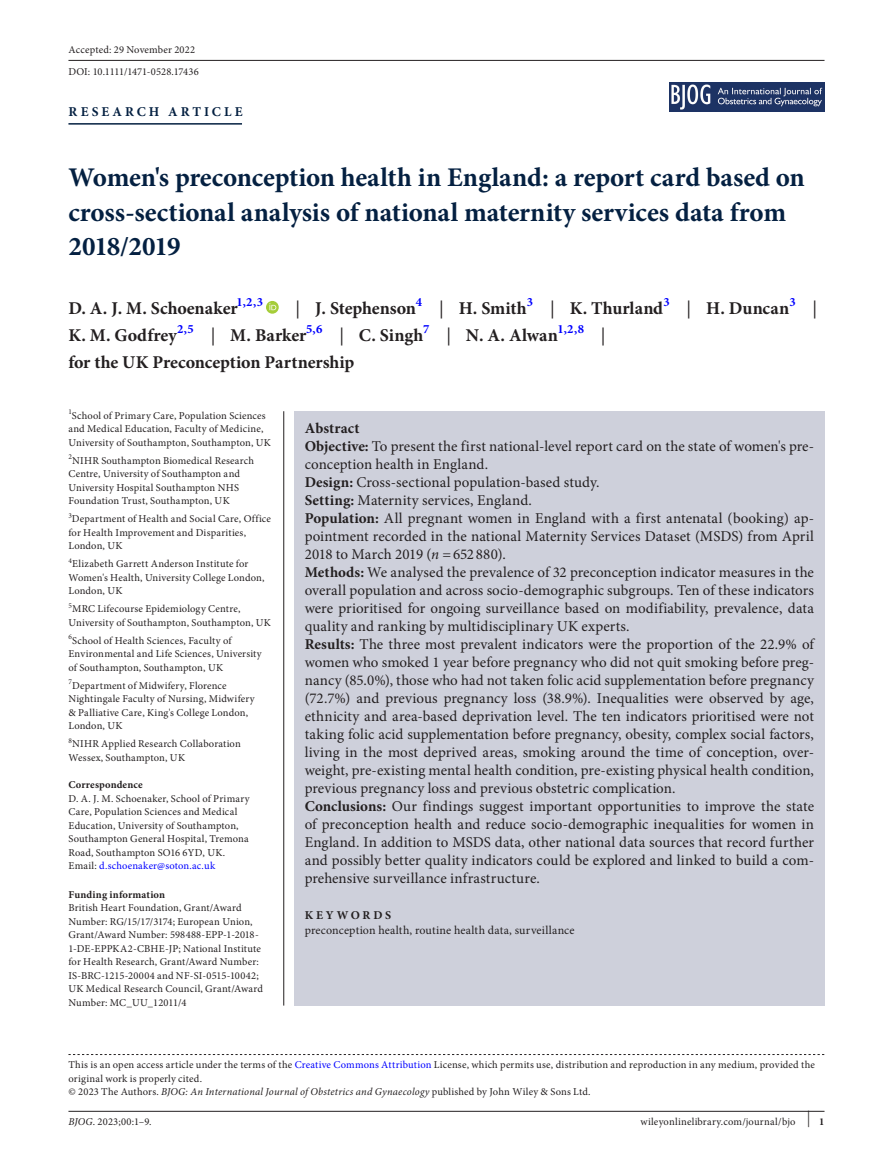
<style>
.page{position:relative;width:893px;height:1174px;background:#fff}
.page>*{position:absolute;margin:0;border:0;box-sizing:border-box;transform-origin:0 0}
.t1{font:700 27px/34.5px "Minion Pro";letter-spacing:-.005em;color:#042041}
.t2{font:700 18px "Minion Pro";color:#231f20}
.t3{font:18px "Minion Pro";color:#231f20}
.t4{font:15px/18px "Minion Pro";color:#231f20}
.t5{font:700 13.5px "Minion Pro";letter-spacing:.23em;color:#042041}
.t6{font:700 12.6px "Minion Pro";color:#00f}
.t7{font:12px "Minion Pro";letter-spacing:.015em;color:#231f20}
.t8{font:700 12px "Minion Pro";letter-spacing:.225em;color:#231f20}
.t9{font:10.5px/13.5px "Minion Pro";letter-spacing:.015em;color:#231f20}
.t10{font:700 10.5px "Minion Pro";letter-spacing:.01em;color:#231f20}
.t11{font:7.35px "Minion Pro";color:#231f20}
.s1{font-weight:400}
.s2{color:#00f}
.s3{font-weight:700}
.s4{font-style:italic}
</style>
<div class="page">
<hr style="left:68px;top:1111px;width:756px;height:1px;background:#231f20">
<img style="left:670px;top:82px;width:154px;height:30px">
<hr style="left:68px;top:123px;width:174px;height:2px;background:#042041">
<svg style="left:266px;top:301px;width:13px;height:13px"></svg>
<svg style="left:269px;top:303px;width:7px;height:7px"></svg>
<hr style="left:68px;top:60px;width:756px;height:1px;background:#231f20">
<svg style="left:68px;top:1054px;width:756px;height:1px"></svg>
<hr style="left:283px;top:411px;width:1px;height:594px;background:#231f20">
<div style="left:294px;top:411px;width:530px;height:548px;background:#ced0db"></div>
<div style="left:294px;top:958px;width:530px;height:47px;background:#ced0db"></div>
<p class="t9" style="left:68px;top:39px;width:132px;line-height:21.9px">Accepted: 29 November 2022<br>DOI: 10.1111/1471-0528.17436</p>
<p class="t5" style="left:69px;top:102px;width:175px">RESEARCH ARTICLE</p>
<h1 class="t1" style="left:68px;top:160px;width:738px">Women's preconception health in England: a report card based on cross-sectional analysis of national maternity services data from<br>2018/2019</h1>
<h2 class="t2" style="left:68px;top:295px;width:171px">D. A. J. M. Schoenaker</h2>
<p class="t6" style="left:237px;top:293px;width:28px">1,2,3</p>
<h2 class="t2" style="left:296px;top:295px;width:122px"><span class="s1">|</span> J. Stephenson</h2>
<p class="t6" style="left:416px;top:293px;width:8px">4</p>
<h2 class="t2" style="left:439px;top:295px;width:89px"><span class="s1">|</span> H. Smith</h2>
<p class="t6" style="left:527px;top:293px;width:8px">3</p>
<h2 class="t2" style="left:550px;top:295px;width:114px"><span class="s1">|</span> K. Thurland</h2>
<p class="t6" style="left:663px;top:293px;width:8px">3</p>
<h2 class="t2" style="left:687px;top:295px;width:104px"><span class="s1">|</span> H. Duncan</h2>
<p class="t6" style="left:789px;top:293px;width:8px">3</p>
<h2 class="t3" style="left:813px;top:296px;width:6px">|</h2>
<h2 class="t2" style="left:68px;top:322px;width:110px">K. M. Godfrey</h2>
<p class="t6" style="left:177px;top:320px;width:18px">2,5</p>
<h2 class="t2" style="left:211px;top:322px;width:97px"><span class="s1">|</span> M. Barker</h2>
<p class="t6" style="left:306px;top:320px;width:18px">5,6</p>
<h2 class="t2" style="left:339px;top:322px;width:86px"><span class="s1">|</span> C. Singh</h2>
<p class="t6" style="left:423px;top:320px;width:8px">7</p>
<h2 class="t2" style="left:446px;top:322px;width:113px"><span class="s1">|</span> N. A. Alwan</h2>
<p class="t6" style="left:558px;top:320px;width:28px">1,2,8</p>
<h2 class="t3" style="left:601px;top:323px;width:6px">|</h2>
<h2 class="t2" style="left:68px;top:349px;width:287px">for the UK Preconception Partnership</h2>
<p class="t11" style="left:68px;top:407px;width:5px">1</p>
<p class="t9" style="left:68px;top:409px;width:204px;text-indent:3px">School of Primary Care, Population Sciences and Medical Education, Faculty of Medicine,<br>University of Southampton, Southampton, UK</p>
<p class="t11" style="left:68px;top:452px;width:5px">2</p>
<p class="t9" style="left:68px;top:454px;width:187px;text-indent:4px">NIHR Southampton Biomedical Research Centre, University of Southampton and University Hospital Southampton NHS Foundation Trust, Southampton, UK</p>
<p class="t11" style="left:68px;top:510px;width:5px">3</p>
<p class="t9" style="left:68px;top:512px;width:204px;text-indent:4px">Department of Health and Social Care, Office for Health Improvement and Disparities,<br>London, UK</p>
<p class="t11" style="left:68px;top:555px;width:5px">4</p>
<p class="t9" style="left:68px;top:557px;width:197px;text-indent:4px">Elizabeth Garrett Anderson Institute for<br>Women's Health, University College London,<br>London, UK</p>
<p class="t11" style="left:68px;top:600px;width:5px">5</p>
<p class="t9" style="left:68px;top:602px;width:204px;text-indent:4px">MRC Lifecourse Epidemiology Centre,<br>University of Southampton, Southampton, UK</p>
<p class="t11" style="left:68px;top:632px;width:5px">6</p>
<p class="t9" style="left:68px;top:634px;width:195px;text-indent:4px">School of Health Sciences, Faculty of<br>Environmental and Life Sciences, University of Southampton, Southampton, UK</p>
<p class="t11" style="left:68px;top:677px;width:5px">7</p>
<p class="t9" style="left:68px;top:679px;width:188px;text-indent:4px">Department of Midwifery, Florence Nightingale Faculty of Nursing, Midwifery &amp; Palliative Care, King's College London, London, UK</p>
<p class="t11" style="left:68px;top:735px;width:5px">8</p>
<p class="t9" style="left:68px;top:737px;width:174px;text-indent:4px">NIHR Applied Research Collaboration<br>Wessex, Southampton, UK</p>
<p class="t10" style="left:68px;top:777px;width:76px">Correspondence</p>
<p class="t9" style="left:68px;top:791px;width:183px">D. A. J. M. Schoenaker, School of Primary Care, Population Sciences and Medical Education, University of Southampton, Southampton General Hospital, Tremona Road, Southampton SO16 6YD, UK.<br>Email: <span class="s2">d.schoenaker@soton.ac.uk</span></p>
<p class="t10" style="left:68px;top:886px;width:98px">Funding information</p>
<p class="t9" style="left:68px;top:901px;width:196px">British Heart Foundation, Grant/Award Number: RG/15/17/3174; European Union, Grant/Award Number: 598488-EPP-1-2018- 1-DE-EPPKA2-CBHE-JP; National Institute for Health Research, Grant/Award Number:<br>IS-BRC-1215-20004 and NF-SI-0515-10042; UK Medical Research Council, Grant/Award Number: MC_UU_12011/4</p>
<p class="t4" style="left:305px;top:419px;width:511px"><span class="s3">Abstract<br>Objective:</span> To present the first national-level report card on the state of women's pre&shy;conception health in England.<br><span class="s3">Design:</span> Cross-sectional population-based study.<br><span class="s3">Setting:</span> Maternity services, England.<br><span class="s3">Population:</span> All pregnant women in England with a first antenatal (booking) ap&shy;pointment recorded in the national Maternity Services Dataset (MSDS) from April 2018 to March 2019 (<span class="s4">n</span> =652 880).<br><span class="s3">Methods:</span> We analysed the prevalence of 32 preconception indicator measures in the overall population and across socio-demographic subgroups. Ten of these indicators were prioritised for ongoing surveillance based on modifiability, prevalence, data quality and ranking by multidisciplinary UK experts.<br><span class="s3">Results:</span> The three most prevalent indicators were the proportion of the 22.9% of women who smoked 1 year before pregnancy who did not quit smoking before preg&shy;nancy (85.0%), those who had not taken folic acid supplementation before pregnancy (72.7%) and previous pregnancy loss (38.9%). Inequalities were observed by age, ethnicity and area-based deprivation level. The ten indicators prioritised were not taking folic acid supplementation before pregnancy, obesity, complex social factors, living in the most deprived areas, smoking around the time of conception, over&shy;weight, pre-existing mental health condition, pre-existing physical health condition, previous pregnancy loss and previous obstetric complication.<br><span class="s3">Conclusions:</span> Our findings suggest important opportunities to improve the state of preconception health and reduce socio-demographic inequalities for women in England. In addition to MSDS data, other national data sources that record further and possibly better quality indicators could be explored and linked to build a com&shy;prehensive surveillance infrastructure.</p>
<p class="t8" style="left:305px;top:906px;width:88px">KEYWORDS</p>
<p class="t7" style="left:305px;top:922px;width:271px">preconception health, routine health data, surveillance</p>
<p class="t9" style="left:68px;top:1058px;width:748px">This is an open access article under the terms of the <span class="s2">Creative Commons Attribution</span> License, which permits use, distribution and reproduction in any medium, provided the original work is properly cited.<br>© 2023 The Authors. <span class="s4">BJOG: An International Journal of Obstetrics and Gynaecology</span> published by John Wiley &amp; Sons Ltd.</p>
<p class="t9" style="left:68px;top:1115px;width:85px"><span class="s4">BJOG</span>. 2023;00:1–9.</p>
<p class="t9" style="left:640px;top:1115px;width:186px">wileyonlinelibrary.com/journal/bjo <sup>|</sup> <span class="s3">1</span></p>
</div>
